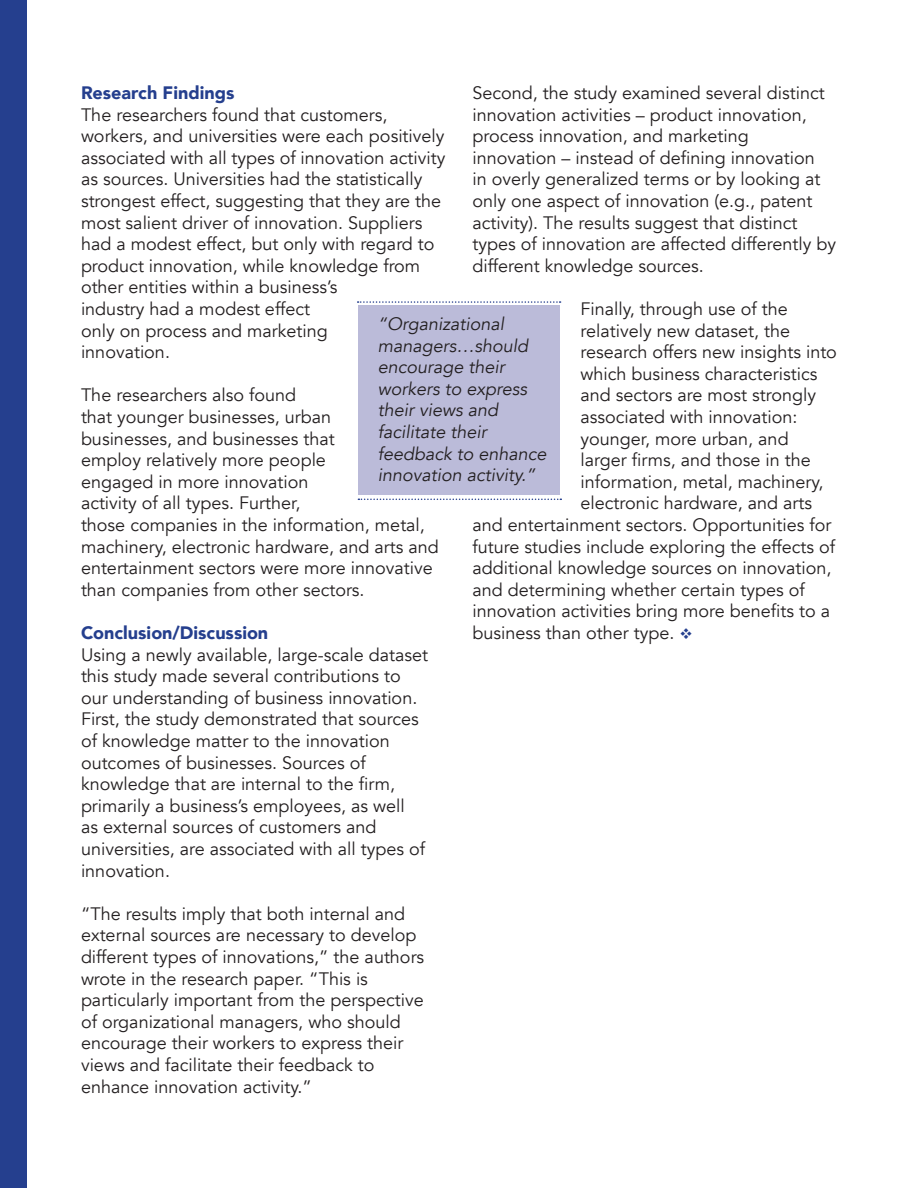
<style>
.page{position:relative;width:918px;height:1188px;background:#fff}
.page>*{position:absolute;margin:0;border:0;box-sizing:border-box;transform-origin:0 0}
.Body_Text{font:18px/21.6px "Avenir";color:#231f20}
.Pullquote{font:italic 18px/21.6px "Avenir";color:#231f20}
.Body_Text-2{font:900 18px "Avenir";color:#253f8e}
.s1{color:#253f8e}
</style>
<div class="page">
<div style="left:0;top:0;width:27px;height:1188px;background:#253f8e"></div>
<div style="left:358px;top:305px;width:202px;height:190px;background:#bbbbd9"></div>
<svg style="left:358px;top:301px;width:203px;height:2px"></svg>
<svg style="left:358px;top:499px;width:203px;height:1px"></svg>
<p class="Body_Text" style="left:472px;top:82px;width:365px">Second, the study examined several distinct innovation activities – product innovation, process innovation, and marketing innovation – instead of defining innovation<br>in overly generalized terms or by looking at only one aspect of innovation (e.g., patent activity). The results suggest that distinct types of innovation are affected differently by different knowledge sources.</p>
<p class="Body_Text" style="left:581px;top:298px;width:209px">Finally, through use of the</p>
<p class="Body_Text" style="left:581px;top:320px;width:211px">relatively new dataset, the</p>
<p class="Body_Text" style="left:581px;top:342px;width:258px">research offers new insights into</p>
<p class="Body_Text" style="left:581px;top:363px;width:238px">which business characteristics</p>
<p class="Body_Text" style="left:581px;top:385px;width:237px">and sectors are most strongly</p>
<p class="Body_Text" style="left:581px;top:406px;width:218px">associated with innovation:</p>
<p class="Body_Text" style="left:581px;top:428px;width:210px">younger, more urban, and</p>
<p class="Body_Text" style="left:581px;top:450px;width:232px">larger firms, and those in the</p>
<p class="Body_Text" style="left:581px;top:471px;width:244px">information, metal, machinery,</p>
<p class="Body_Text" style="left:581px;top:493px;width:233px">electronic hardware, and arts</p>
<p class="Body_Text" style="left:472px;top:514px;width:360px">and entertainment sectors. Opportunities for</p>
<p class="Body_Text" style="left:472px;top:536px;width:364px">future studies include exploring the effects of</p>
<p class="Body_Text" style="left:472px;top:558px;width:361px">additional knowledge sources on innovation,</p>
<p class="Body_Text" style="left:472px;top:579px;width:334px">and determining whether certain types of</p>
<p class="Body_Text" style="left:472px;top:601px;width:359px">innovation activities bring more benefits to a</p>
<p class="Body_Text" style="left:472px;top:622px;width:222px">business than other type. <span class="s1">❖</span></p>
<p class="Body_Text-2" style="left:81px;top:77px;width:155px">Research Findings</p>
<p class="Body_Text" style="left:81px;top:104px;width:366px">The researchers found that customers, workers, and universities were each positively associated with all types of innovation activity as sources. Universities had the statistically strongest effect, suggesting that they are the most salient driver of innovation. Suppliers had a modest effect, but only with regard to product innovation, while knowledge from other entities within a business’s<br>industry had a modest effect<br>only on process and marketing<br>innovation.</p>
<p class="Body_Text" style="left:81px;top:385px;width:359px">The researchers also found<br>that younger businesses, urban<br>businesses, and businesses that<br>employ relatively more people<br>engaged in more innovation<br>activity of all types. Further,<br>those companies in the information, metal, machinery, electronic hardware, and arts and entertainment sectors were more innovative than companies from other sectors.</p>
<p class="Body_Text-2" style="left:81px;top:617px;width:189px">Conclusion/Discussion</p>
<p class="Body_Text" style="left:81px;top:644px;width:349px">Using a newly available, large-scale dataset this study made several contributions to our understanding of business innovation.<br>First, the study demonstrated that sources of knowledge matter to the innovation outcomes of businesses. Sources of knowledge that are internal to the firm, primarily a business’s employees, as well<br>as external sources of customers and universities, are associated with all types of innovation.</p>
<p class="Body_Text" style="left:81px;top:903px;width:345px">“The results imply that both internal and external sources are necessary to develop different types of innovations,” the authors wrote in the research paper. “This is particularly important from the perspective of organizational managers, who should encourage their workers to express their views and facilitate their feedback to enhance innovation activity.”</p>
<p class="Pullquote" style="left:378px;top:313px;width:170px">“Organizational managers…should encourage their workers to express their views and facilitate their feedback to enhance innovation activity.”</p>
</div>
